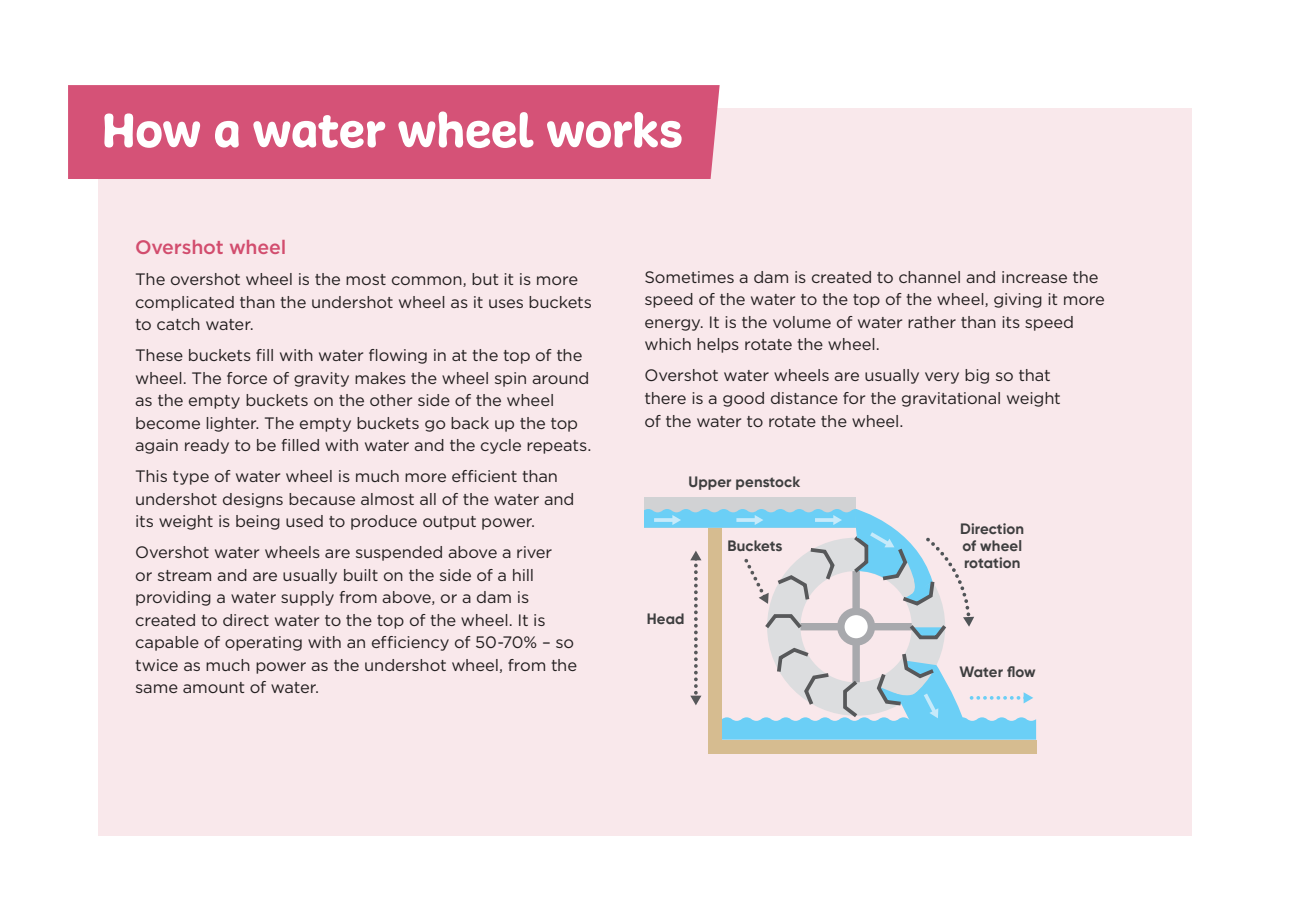
<style>
.page{position:relative;width:1289px;height:919px;background:#fff}
.page>*{position:absolute;margin:0;border:0;box-sizing:border-box;transform-origin:0 0}
.t1{font:51px "Freude";letter-spacing:.005em;color:#fff}
.t2{font:500 19.5px "Gotham";letter-spacing:-.01em;color:#d24d6e}
.t3{font:16.5px/22.5px "Gotham";letter-spacing:-.01em;color:#231f20}
.t4{font:700 15.3px/17.2px "Gilroy";letter-spacing:.005em;color:#3e3e3f}
.t5{font:700 15px/16.8px "Gilroy";letter-spacing:.01em;color:#3e3e3f}
.s1{font-family:"Gilroy";font-weight:700;font-size:15.3px;color:#3e3e3f}
</style>
<div class="page">
<div style="left:98px;top:109px;width:1093px;height:727px;background:#f9e8eb"></div>
<div style="left:68px;top:85px;width:651px;height:94px;background:#d55277"></div>
<div style="left:722px;top:739px;width:314px;height:14px;background:#d6bc90"></div>
<div style="left:708px;top:527px;width:14px;height:226px;background:#d6bc90"></div>
<div style="left:644px;top:497px;width:211px;height:30px;background:#d1d2d4"></div>
<svg style="left:644px;top:509px;width:392px;height:230px"></svg>
<h1 class="t1" style="left:102px;top:99px;width:581px">How a water wheel works</h1>
<p class="t2" style="left:135px;top:236px;width:153px">Overshot wheel</p>
<p class="t3" style="left:135px;top:268px;width:458px">The overshot wheel is the most common, but it is more complicated than the undershot wheel as it uses buckets to catch water.</p>
<p class="t3" style="left:135px;top:344px;width:458px">These buckets fill with water flowing in at the top of the wheel. The force of gravity makes the wheel spin around as the empty buckets on the other side of the wheel become lighter. The empty buckets go back up the top again ready to be filled with water and the cycle repeats.</p>
<p class="t3" style="left:135px;top:465px;width:441px">This type of water wheel is much more efficient than undershot designs because almost all of the water and its weight is being used to produce output power.</p>
<p class="t3" style="left:135px;top:541px;width:418px">Overshot water wheels are suspended above a river</p>
<p class="t3" style="left:135px;top:563px;width:400px">or stream and are usually built on the side of a hill</p>
<p class="t3" style="left:135px;top:586px;width:395px">providing a water supply from above, or a dam is</p>
<p class="t3" style="left:73px;top:608px;width:474px"><span class="s1">against</span> created to direct water to the top of the wheel. It is</p>
<p class="t3" style="left:135px;top:631px;width:440px">capable of operating with an efficiency of 50-70% – so</p>
<p class="t3" style="left:135px;top:653px;width:443px">twice as much power as the undershot wheel, from the</p>
<p class="t3" style="left:135px;top:676px;width:185px">same amount of water.</p>
<p class="t4" style="left:402px;top:464px;width:63px">of wheel rotation</p>
<p class="t4" style="left:400px;top:638px;width:46px;text-align:center">Water flow</p>
<p class="t3" style="left:644px;top:265px;width:462px">Sometimes a dam is created to channel and increase the speed of the water to the top of the wheel, giving it more energy. It is the volume of water rather than its speed which helps rotate the wheel.</p>
<p class="t3" style="left:644px;top:364px;width:418px">Overshot water wheels are usually very big so that there is a good distance for the gravitational weight of the water to rotate the wheel.</p>
<p class="t5" style="left:688px;top:473px;width:113px">Upper penstock</p>
<p class="t5" style="left:647px;top:610px;width:39px">Head</p>
<p class="t5" style="left:727px;top:537px;width:56px">Buckets</p>
<p class="t5" style="left:960px;top:520px;width:66px">Direction of wheel rotation</p>
<p class="t5" style="left:959px;top:663px;width:78px">Water flow</p>
</div>
